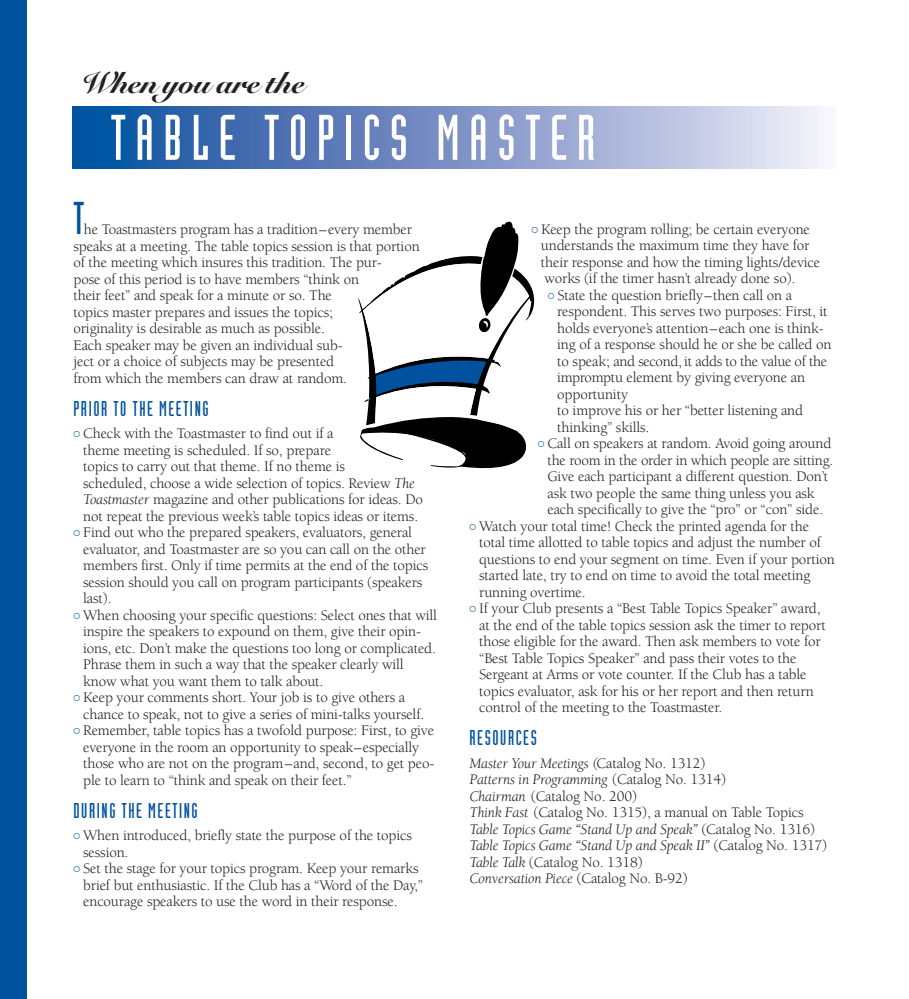
<style>
.page{position:relative;width:909px;height:999px;background:#fff}
.page>*{position:absolute;margin:0;border:0;box-sizing:border-box;transform-origin:0 0}
.t1{font:63px "Industria Solid";letter-spacing:.15em;color:#fff}
.t2{font:45px "Industria Solid";color:#00529f}
.t3{font:30px "Snell Roundhand Black Script";color:#231f20}
.t4{font:21px "Industria Solid";letter-spacing:.075em;color:#00529f}
.t5{font:15px/16.5px "Berkeley";letter-spacing:-.01em;color:#231f20}
.t6{font:italic 15px/16.5px "Berkeley";letter-spacing:-.01em;color:#231f20}
.s1{font-style:italic}
.s2{font-style:normal}
</style>
<div class="page">
<div style="left:0;top:0;width:27px;height:999px;background:#00529f"></div>
<svg style="left:72px;top:106px;width:752px;height:62px;background:#7a96c7"></svg>
<svg style="left:358px;top:221px;width:177px;height:248px"></svg>
<h3 class="t3" style="left:74px;top:72px;width:224px">When you are the</h3>
<h1 class="t1" style="left:111px;top:115px;width:486px">TABLE TOPICS MASTER</h1>
<h2 class="t2" style="left:74px;top:202px;width:12px">T</h2>
<p class="t5" style="left:73px;top:223px;width:348px;text-indent:10px">he Toastmasters program has a tradition–every member speaks at a meeting. The table topics session is that portion of the meeting which insures this tradition. The pur-<br>pose of this period is to have members “think on<br>their feet” and speak for a minute or so. The<br>topics master prepares and issues the topics;<br>originality is desirable as much as possible.<br>Each speaker may be given an individual sub-<br>ject or a choice of subjects may be presented<br>from which the members can draw at random.</p>
<h3 class="t4" style="left:74px;top:401px;width:137px">PRIOR TO THE MEETING</h3>
<p class="t5" style="left:83px;top:427px;width:355px">Check with the Toastmaster to find out if a<br>theme meeting is scheduled. If so, prepare<br>topics to carry out that theme. If no theme is<br>scheduled, choose a wide selection of topics. Review <span class="s1">The Toastmaster</span> magazine and other publications for ideas. Do not repeat the previous week’s table topics ideas or items.<br>Find out who the prepared speakers, evaluators, general evaluator, and Toastmaster are so you can call on the other members first. Only if time permits at the end of the topics session should you call on program participants (speakers last).<br>When choosing your specific questions: Select ones that will inspire the speakers to expound on them, give their opin&shy;ions, etc. Don’t make the questions too long or complicated.<br>Phrase them in such a way that the speaker clearly will know what you want them to talk about.<br>Keep your comments short. Your job is to give others a chance to speak, not to give a series of mini-talks yourself.<br>Remember, table topics has a twofold purpose: First, to give everyone in the room an opportunity to speak–especially those who are not on the program–and, second, to get peo&shy;ple to learn to “think and speak on their feet.”</p>
<h3 class="t4" style="left:74px;top:803px;width:126px">DURING THE MEETING</h3>
<p class="t5" style="left:83px;top:829px;width:341px">When introduced, briefly state the purpose of the topics session.<br>Set the stage for your topics program. Keep your remarks brief but enthusiastic. If the Club has a “Word of the Day,” encourage speakers to use the word in their response.</p>
<p class="t5" style="left:541px;top:222px;width:270px">Keep the program rolling; be certain everyone</p>
<p class="t5" style="left:541px;top:239px;width:270px">understands the maximum time they have for</p>
<p class="t5" style="left:541px;top:255px;width:281px">their response and how the timing lights/device</p>
<p class="t5" style="left:544px;top:272px;width:252px">works (if the timer hasn’t already done so).</p>
<p class="t5" style="left:557px;top:288px;width:236px">State the question briefly–then call on a</p>
<p class="t5" style="left:557px;top:305px;width:272px">respondent. This serves two purposes: First, it</p>
<p class="t5" style="left:557px;top:321px;width:268px">holds everyone’s attention–each one is think-</p>
<p class="t5" style="left:557px;top:338px;width:276px">ing of a response should he or she be called on</p>
<p class="t5" style="left:557px;top:354px;width:271px">to speak; and second, it adds to the value of the</p>
<p class="t5" style="left:557px;top:371px;width:249px">impromptu element by giving everyone an</p>
<p class="t5" style="left:557px;top:387px;width:72px">opportunity</p>
<p class="t5" style="left:557px;top:404px;width:248px">to improve his or her “better listening and</p>
<p class="t5" style="left:557px;top:420px;width:94px">thinking” skills.</p>
<p class="t5" style="left:548px;top:437px;width:285px">Call on speakers at random. Avoid going around</p>
<p class="t5" style="left:548px;top:453px;width:287px">the room in the order in which people are sitting.</p>
<p class="t5" style="left:548px;top:470px;width:282px">Give each participant a different question. Don’t</p>
<p class="t5" style="left:548px;top:486px;width:269px">ask two people the same thing unless you ask</p>
<p class="t5" style="left:548px;top:503px;width:277px">each specifically to give the “pro” or “con” side.</p>
<p class="t5" style="left:479px;top:519px;width:331px">Watch your total time! Check the printed agenda for the</p>
<p class="t5" style="left:479px;top:536px;width:343px">total time allotted to table topics and adjust the number of</p>
<p class="t5" style="left:479px;top:552px;width:357px">questions to end your segment on time. Even if your portion</p>
<p class="t5" style="left:479px;top:569px;width:333px">started late, try to end on time to avoid the total meeting</p>
<p class="t5" style="left:479px;top:585px;width:108px">running overtime.</p>
<p class="t5" style="left:479px;top:602px;width:343px">If your Club presents a “Best Table Topics Speaker” award,</p>
<p class="t5" style="left:479px;top:618px;width:348px">at the end of the table topics session ask the timer to report</p>
<p class="t5" style="left:479px;top:635px;width:343px">those eligible for the award. Then ask members to vote for</p>
<p class="t5" style="left:479px;top:651px;width:319px">“Best Table Topics Speaker” and pass their votes to the</p>
<p class="t5" style="left:479px;top:668px;width:329px">Sergeant at Arms or vote counter. If the Club has a table</p>
<p class="t5" style="left:479px;top:684px;width:336px">topics evaluator, ask for his or her report and then return</p>
<p class="t5" style="left:479px;top:701px;width:245px">control of the meeting to the Toastmaster.</p>
<h3 class="t4" style="left:470px;top:730px;width:69px">RESOURCES</h3>
<p class="t6" style="left:470px;top:756px;width:359px">Master Your Meetings (<span class="s2">Catalog No. 1312)<br></span>Patterns in Programming <span class="s2">(Catalog No. 1314)<br></span>Chairman <span class="s2">(Catalog No. 200)<br></span>Think Fast <span class="s2">(Catalog No. 1315), a manual on Table Topics </span>Table Topics Game “Stand Up and Speak” <span class="s2">(Catalog No. 1316)<br></span>Table Topics Game “Stand Up and Speak II” <span class="s2">(Catalog No. 1317)<br></span>Table Talk <span class="s2">(Catalog No. 1318)<br></span>Conversation Piece <span class="s2">(Catalog No. B-92)</span></p>
</div>
